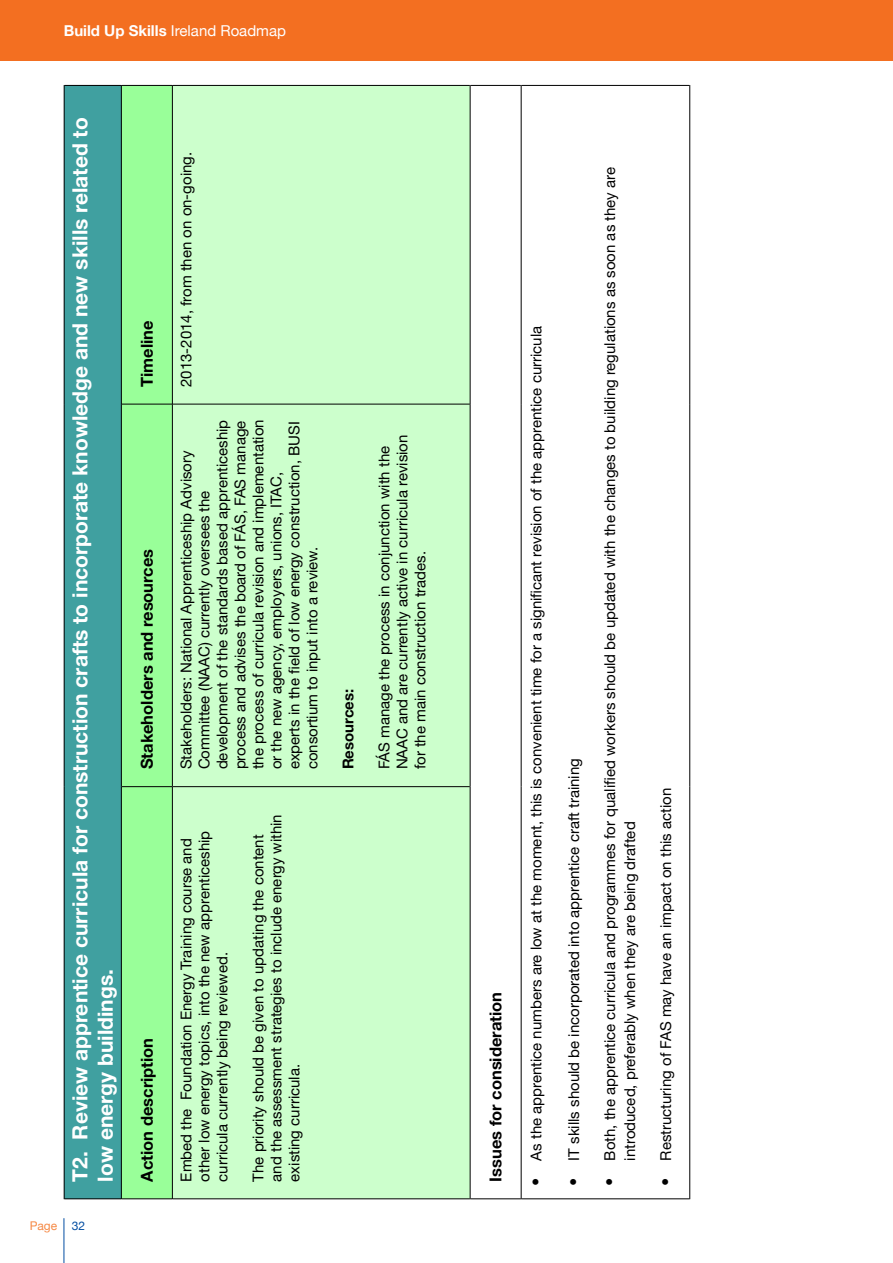
<style>
.page{position:relative;width:893px;height:1263px;background:#fff}
.page>*{position:absolute;margin:0;border:0;box-sizing:border-box;transform-origin:0 0}
.t1{font:700 21px/25.2px "Helvetica Neue LT Std";color:#fff}
.t2{font:700 16.5px "Helvetica Neue LT Std";color:#000}
.t3{font:15px/18px "Helvetica Neue LT Std";color:#000}
.t4{font:15px "Helvetica Neue";color:#fff}
.t5{font:700 15px "Helvetica Neue LT Std";color:#000}
.t6{font:12px "Helvetica Neue";color:#f68a46}
.s1{font-weight:700}
.s2{color:#034ea2}
.s3{font-size:16.5px}
</style>
<div class="page">
<hr style="left:64px;top:1218px;width:1px;height:45px;background:#034ea2">
<div style="left:0;top:0;width:893px;height:61px;background:#f36f21"></div>
<div style="left:64px;top:85px;width:57px;height:1114px;background:#40a0a0"></div>
<div style="left:122px;top:86px;width:50px;height:1112px;background:#9f9"></div>
<div style="left:173px;top:86px;width:297px;height:1112px;background:#cfc"></div>
<svg style="left:520px;top:86px;width:1px;height:1112px"></svg>
<hr style="left:64px;top:787px;width:1px;height:412px;background:#000">
<hr style="left:65px;top:1198px;width:56px;height:1px;background:#000">
<hr style="left:64px;top:404px;width:1px;height:383px;background:#000">
<hr style="left:64px;top:85px;width:1px;height:319px;background:#000">
<hr style="left:65px;top:85px;width:56px;height:1px;background:#000">
<hr style="left:121px;top:787px;width:1px;height:412px;background:#000">
<hr style="left:122px;top:1198px;width:50px;height:1px;background:#000">
<hr style="left:121px;top:404px;width:1px;height:383px;background:#000">
<hr style="left:122px;top:786px;width:50px;height:1px;background:#000">
<hr style="left:121px;top:85px;width:1px;height:319px;background:#000">
<hr style="left:122px;top:404px;width:50px;height:1px;background:#000">
<hr style="left:122px;top:85px;width:50px;height:1px;background:#000">
<hr style="left:172px;top:787px;width:1px;height:412px;background:#000">
<hr style="left:173px;top:1198px;width:297px;height:1px;background:#000">
<hr style="left:172px;top:404px;width:1px;height:383px;background:#000">
<hr style="left:173px;top:786px;width:297px;height:1px;background:#000">
<hr style="left:172px;top:85px;width:1px;height:319px;background:#000">
<hr style="left:173px;top:404px;width:297px;height:1px;background:#000">
<hr style="left:173px;top:85px;width:297px;height:1px;background:#000">
<hr style="left:470px;top:787px;width:1px;height:412px;background:#000">
<hr style="left:470px;top:1198px;width:51px;height:1px;background:#000">
<hr style="left:470px;top:404px;width:1px;height:383px;background:#000">
<hr style="left:470px;top:85px;width:1px;height:319px;background:#000">
<hr style="left:470px;top:85px;width:51px;height:1px;background:#000">
<hr style="left:521px;top:787px;width:1px;height:412px;background:#000">
<hr style="left:521px;top:1198px;width:168px;height:1px;background:#000">
<hr style="left:521px;top:404px;width:1px;height:383px;background:#000">
<hr style="left:521px;top:85px;width:1px;height:319px;background:#000">
<hr style="left:521px;top:85px;width:168px;height:1px;background:#000">
<hr style="left:689px;top:787px;width:1px;height:412px;background:#000">
<hr style="left:689px;top:404px;width:1px;height:383px;background:#000">
<hr style="left:689px;top:85px;width:1px;height:319px;background:#000">
<p class="t4" style="left:64px;top:20px;width:224px"><span class="s1">Build Up Skills</span> Ireland Roadmap</p>
<h1 class="t1" style="left:67px;top:1181px;width:1066px;rotate:-90deg">T2. Review apprentice curricula for construction crafts to incorporate knowledge and new skills related to low energy buildings.</h1>
<p class="t6" style="left:30px;top:1217px;width:57px">Page <span class="s2">32</span></p>
<p class="t2" style="left:137px;top:387px;width:68px;rotate:-90deg">Timeline</p>
<p class="t2" style="left:137px;top:769px;width:222px;rotate:-90deg">Stakeholders and resources</p>
<p class="t2" style="left:137px;top:1181px;width:145px;rotate:-90deg">Action description</p>
<p class="t3" style="left:177px;top:387px;width:236px;rotate:-90deg">2013-2014, from then on on-going.</p>
<p class="t3" style="left:177px;top:769px;width:352px;rotate:-90deg">Stakeholders: National Apprenticeship Advisory Committee (NAAC) currently oversees the development of the standards based apprenticeship process and advises the board of FÁS, FAS manage the process of curricula revision and implementation or the new agency, employers, unions, ITAC, experts in the field of low energy construction, BUSI consortium to input into a review.</p>
<p class="t3" style="left:177px;top:1181px;width:352px;rotate:-90deg">Embed the Foundation Energy Training course and other low energy topics, into the new apprenticeship curricula currently being reviewed.</p>
<p class="t3" style="left:249px;top:1181px;width:369px;rotate:-90deg">The priority should be given to updating the content and the assessment strategies to include energy within existing curricula.</p>
<p class="t5" style="left:339px;top:769px;width:82px;rotate:-90deg">Resources:</p>
<p class="t3" style="left:375px;top:769px;width:336px;rotate:-90deg">FÁS manage the process in conjunction with the<br>NAAC and are currently active in curricula revision for the main construction trades.</p>
<p class="t2" style="left:485px;top:1181px;width:191px;rotate:-90deg">Issues for consideration</p>
<p class="t3" style="left:527px;top:1186px;width:862px;rotate:-90deg"><span class="s3">•</span> As the apprentice numbers are low at the moment, this is convenient time for a significant revision of the apprentice curricula</p>
<p class="t3" style="left:565px;top:1186px;width:429px;rotate:-90deg"><span class="s3">•</span> IT skills should be incorporated into apprentice craft training</p>
<p class="t3" style="left:600px;top:1160px;width:995px;line-height:19.8px;text-indent:-26px;rotate:-90deg"><span class="s3">•</span> Both, the apprentice curricula and programmes for qualified workers should be updated with the changes to building regulations as soon as they are introduced, preferably when they are being drafted</p>
<p class="t3" style="left:656px;top:1186px;width:400px;rotate:-90deg"><span class="s3">•</span> Restructuring of FAS may have an impact on this action</p>
</div>
